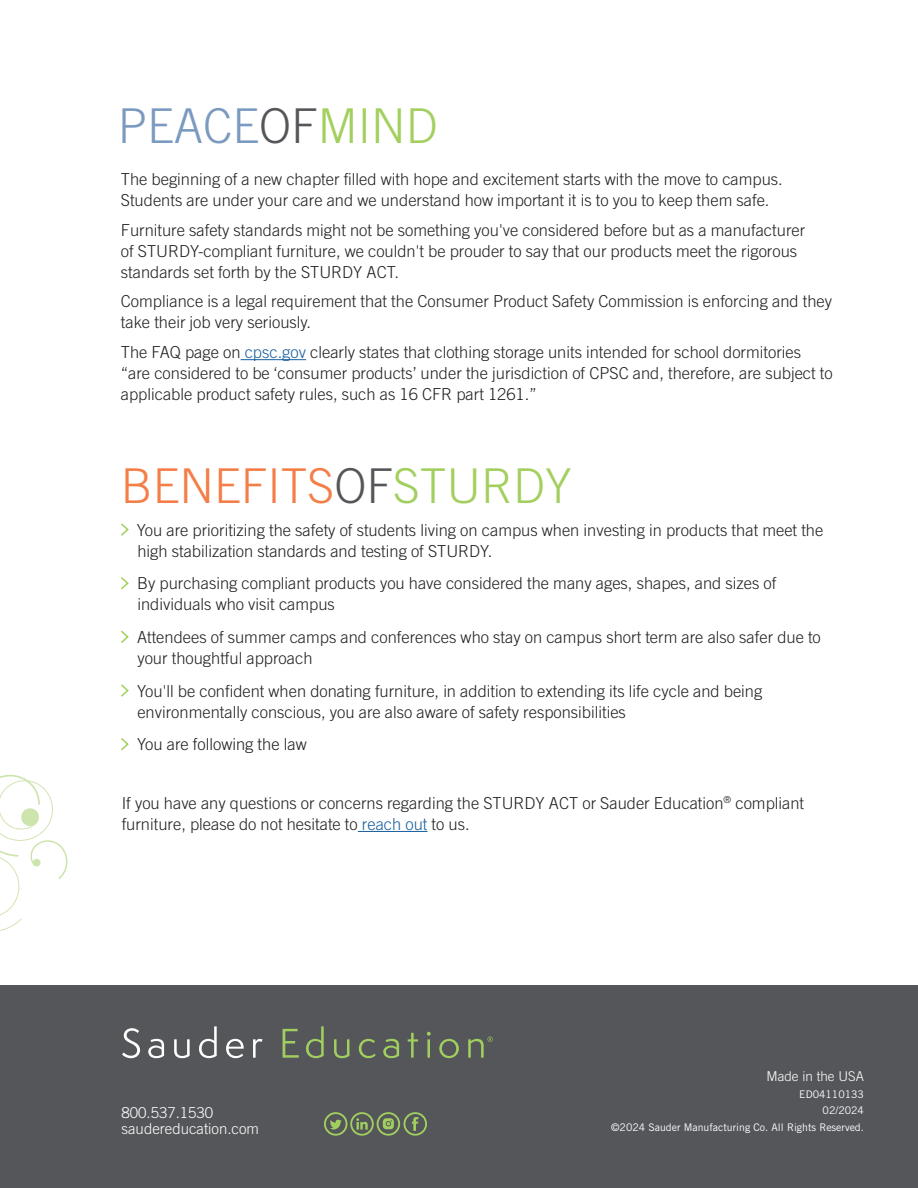
<style>
.page{position:relative;width:918px;height:1188px;background:#fff}
.page>*{position:absolute;margin:0;border:0;box-sizing:border-box;transform-origin:0 0}
.Body_Copy{font:300 48px "Trade Gothic LT Std";color:#f47e47}
.Subhead{font:300 48px "Trade Gothic LT Std";color:#7b9abf}
.Body_Copy-2{font:300 16.5px/21px "Trade Gothic LT Std";color:#231f20}
.t1{font:300 15px "Trade Gothic LT Std";color:#fff}
.t2{font:300 13.5px "Trade Gothic LT Std";color:#fff}
.t3{font:10.5px "Trade Gothic LT Std";color:#fff}
.s1{color:#54565a}
.s2{color:#a3cf5e}
.s3{color:#175d9e}
</style>
<div class="page">
<div style="left:0;top:986px;width:918px;height:202px;background:#54565a"></div>
<svg style="left:122px;top:1028px;width:18px;height:30px"></svg>
<svg style="left:148px;top:1039px;width:16px;height:19px"></svg>
<svg style="left:174px;top:1039px;width:16px;height:19px"></svg>
<svg style="left:199px;top:1026px;width:18px;height:32px"></svg>
<svg style="left:226px;top:1039px;width:18px;height:19px"></svg>
<svg style="left:253px;top:1039px;width:10px;height:19px"></svg>
<svg style="left:283px;top:1029px;width:16px;height:29px"></svg>
<svg style="left:306px;top:1026px;width:18px;height:32px"></svg>
<svg style="left:334px;top:1039px;width:15px;height:19px"></svg>
<svg style="left:359px;top:1039px;width:17px;height:19px"></svg>
<svg style="left:383px;top:1039px;width:16px;height:19px"></svg>
<svg style="left:408px;top:1033px;width:10px;height:25px"></svg>
<hr style="left:427px;top:1039px;width:3px;height:19px;background:#a1cf5f">
<svg style="left:427px;top:1032px;width:4px;height:4px"></svg>
<svg style="left:439px;top:1039px;width:20px;height:19px"></svg>
<svg style="left:468px;top:1037px;width:25px;height:21px"></svg>
<svg style="left:324px;top:1112px;width:103px;height:24px"></svg>
<hr style="left:241px;top:359px;width:65px;height:1px;background:#175d9e">
<svg style="left:121px;top:523px;width:8px;height:13px"></svg>
<svg style="left:121px;top:577px;width:8px;height:13px"></svg>
<svg style="left:121px;top:630px;width:8px;height:13px"></svg>
<svg style="left:121px;top:684px;width:8px;height:13px"></svg>
<svg style="left:121px;top:738px;width:8px;height:13px"></svg>
<svg style="left:0;top:775px;width:68px;height:156px"></svg>
<hr style="left:358px;top:831px;width:70px;height:1px;background:#175d9e">
<p class="Subhead" style="left:118px;top:97px;width:322px">PEACE<span class="s1">OF</span><span class="s2">MIND</span></p>
<p class="Body_Copy-2" style="left:121px;top:169px;width:663px">The beginning of a new chapter filled with hope and excitement starts with the move to campus.<br>Students are under your care and we understand how important it is to you to keep them safe.</p>
<p class="Body_Copy-2" style="left:121px;top:219px;width:686px">Furniture safety standards might not be something you've considered before but as a manufacturer of STURDY-compliant furniture, we couldn't be prouder to say that our products meet the rigorous standards set forth by the STURDY ACT.</p>
<p class="Body_Copy-2" style="left:121px;top:291px;width:713px">Compliance is a legal requirement that the Consumer Product Safety Commission is enforcing and they take their job very seriously.</p>
<p class="Body_Copy-2" style="left:121px;top:341px;width:713px">The FAQ page on <span class="s3">cpsc.gov</span> clearly states that clothing storage units intended for school dormitories “are considered to be ‘consumer products’ under the jurisdiction of CPSC and, therefore, are subject to applicable product safety rules, such as 16 CFR part 1261.”</p>
<p class="Body_Copy" style="left:121px;top:458px;width:452px">BENEFITS<span class="s1">OF</span><span class="s2">STURDY</span></p>
<p class="Body_Copy-2" style="left:137px;top:519px;width:688px">You are prioritizing the safety of students living on campus when investing in products that meet the high stabilization standards and testing of STURDY.</p>
<p class="Body_Copy-2" style="left:137px;top:573px;width:641px">By purchasing compliant products you have considered the many ages, shapes, and sizes of individuals who visit campus</p>
<p class="Body_Copy-2" style="left:137px;top:627px;width:685px">Attendees of summer camps and conferences who stay on campus short term are also safer due to your thoughtful approach</p>
<p class="Body_Copy-2" style="left:137px;top:680px;width:627px">You'll be confident when donating furniture, in addition to extending its life cycle and being environmentally conscious, you are also aware of safety responsibilities</p>
<p class="Body_Copy-2" style="left:137px;top:734px;width:171px">You are following the law</p>
<p class="Body_Copy-2" style="left:122px;top:792px;width:684px">If you have any questions or concerns regarding the STURDY ACT or Sauder Education<sup>®</sup> compliant furniture, please do not hesitate to <span class="s3">reach out</span> to us.</p>
<p class="t1" style="left:122px;top:1104px;width:93px">800.537.1530</p>
<p class="t1" style="left:122px;top:1120px;width:139px">saudereducation.com</p>
<p class="t2" style="left:766px;top:1068px;width:99px">Made in the USA</p>
<p class="t3" style="left:799px;top:1088px;width:66px">ED04110133</p>
<p class="t3" style="left:823px;top:1104px;width:43px">02/2024</p>
<p class="t3" style="left:611px;top:1121px;width:254px">©2024 Sauder Manufacturing Co. All Rights Reserved.</p>
</div>
